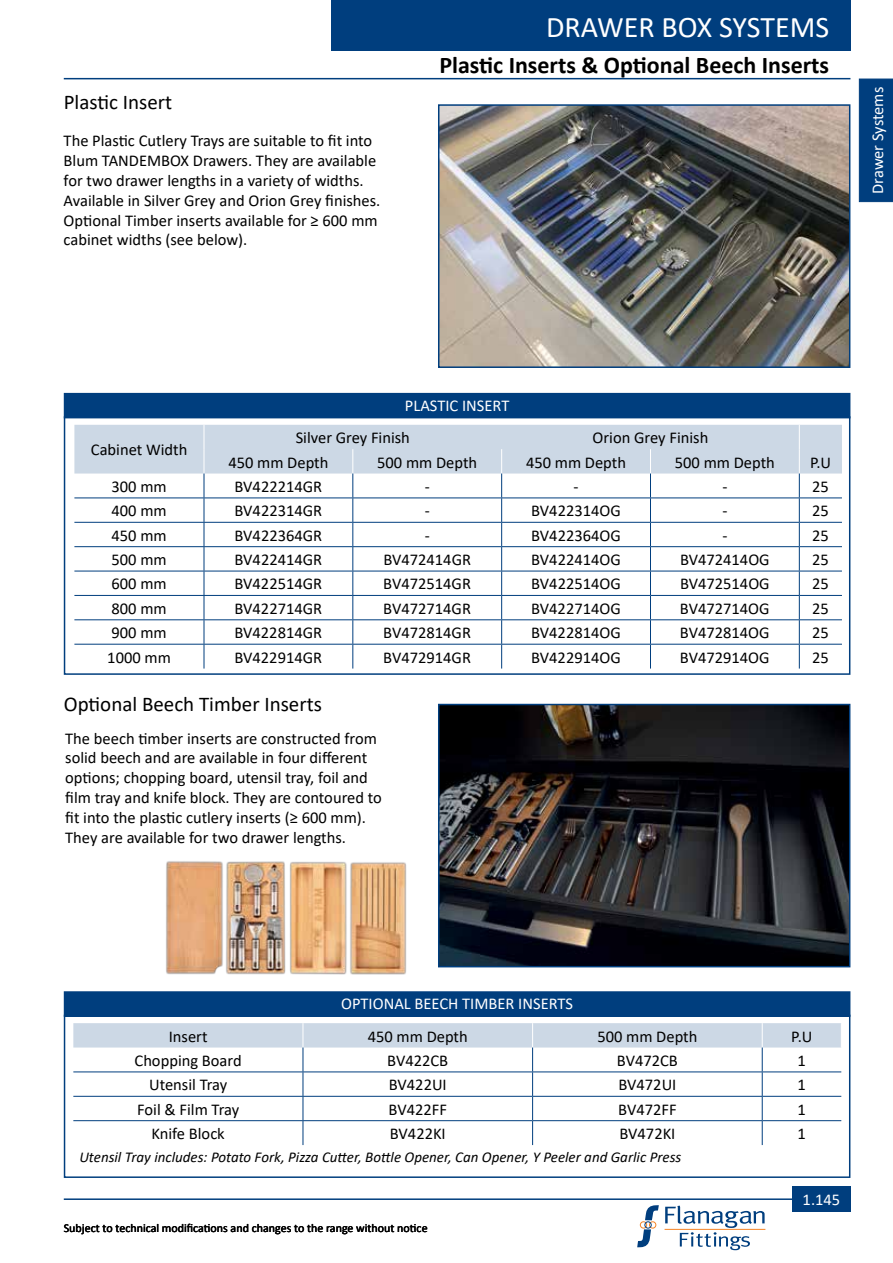
<style>
.page{position:relative;width:893px;height:1263px;background:#fff}
.page>*{position:absolute;margin:0;border:0;box-sizing:border-box;transform-origin:0 0}
.t1{font:30px "Calibri";letter-spacing:-.01em;color:#fff}
.t2{font:700 24px "Calibri";color:#000}
.t3{font:21px "Calibri";color:#000}
.t4{font:16.5px/19.8px "Calibri";color:#000}
.t5{font:16.5px "Calibri";color:#fff}
.t6{font:italic 15px "Calibri";color:#000}
.t7{font:12px "Calibri";color:#000}
</style>
<div class="page">
<div style="left:331px;top:0;width:519px;height:50px;background:#003e7e"></div>
<hr style="left:64px;top:78px;width:786px;height:1px;background:#003e7e">
<hr style="left:64px;top:1198px;width:786px;height:2px;background:#003e7e">
<svg style="left:637px;top:1205px;width:22px;height:42px"></svg>
<svg style="left:665px;top:1205px;width:100px;height:45px"></svg>
<hr style="left:665px;top:1229px;width:100px;height:1px;background:#f58426">
<div style="left:859px;top:79px;width:34px;height:123px;background:#003e7e"></div>
<div style="left:792px;top:1186px;width:58px;height:26px;background:#003e7e"></div>
<div style="left:65px;top:992px;width:785px;height:24px;background:#003e7e"></div>
<div style="left:64px;top:991px;width:786px;height:26px;border:2px solid #003e7e"></div>
<div style="left:64px;top:1015px;width:786px;height:163px;border:2px solid #003e7e"></div>
<svg style="left:73px;top:1023px;width:769px;height:122px"></svg>
<div style="left:65px;top:394px;width:785px;height:24px;background:#003e7e"></div>
<div style="left:64px;top:393px;width:786px;height:25px;border:2px solid #003e7e"></div>
<div style="left:64px;top:416px;width:786px;height:259px;border:2px solid #003e7e"></div>
<svg style="left:74px;top:425px;width:768px;height:243px"></svg>
<img style="left:441px;top:107px;width:406px;height:258px">
<div style="left:438px;top:104px;width:412px;height:264px;border:2px solid #003e7e"></div>
<img style="left:166px;top:861px;width:241px;height:114px">
<img style="left:441px;top:707px;width:406px;height:257px">
<div style="left:438px;top:704px;width:412px;height:263px;border:2px solid #003e7e"></div>
<p class="t3" style="left:64px;top:88px;width:110px">Plastic Insert</p>
<p class="t4" style="left:64px;top:131px;width:318px">The Plastic Cutlery Trays are suitable to fit into Blum TANDEMBOX Drawers. They are available for two drawer lengths in a variety of widths.<br>Available in Silver Grey and Orion Grey finishes.<br>Optional Timber inserts available for ≥ 600 mm cabinet widths (see below).</p>
<h1 class="t1" style="left:616px;top:7px;width:235px">Faber cooker hoods</h1>
<h1 class="t1" style="left:546px;top:7px;width:285px">DRAWER BOX SYSTEMS</h1>
<h2 class="t2" style="left:439px;top:48px;width:391px">Plastic Inserts &amp; Optional Beech Inserts</h2>
<p class="t5" style="left:866px;top:194px;width:108px;rotate:-90deg">Drawer Systems</p>
<p class="t4" style="left:91px;top:440px;width:98px">Cabinet Width</p>
<p class="t5" style="left:405px;top:394px;width:106px">PLASTIC INSERT</p>
<p class="t4" style="left:296px;top:427px;width:116px">Silver Grey Finish</p>
<p class="t4" style="left:593px;top:427px;width:117px">Orion Grey Finish</p>
<p class="t4" style="left:228px;top:452px;width:102px">450 mm Depth</p>
<p class="t4" style="left:377px;top:452px;width:102px">500 mm Depth</p>
<p class="t4" style="left:526px;top:452px;width:102px">450 mm Depth</p>
<p class="t4" style="left:675px;top:452px;width:102px">500 mm Depth</p>
<p class="t4" style="left:810px;top:452px;width:23px">P.U</p>
<p class="t4" style="left:112px;top:476px;width:57px">300 mm</p>
<p class="t4" style="left:235px;top:476px;width:89px">BV422214GR</p>
<p class="t4" style="left:425px;top:476px;width:7px">-</p>
<p class="t4" style="left:573px;top:476px;width:7px">-</p>
<p class="t4" style="left:722px;top:476px;width:7px">-</p>
<p class="t4" style="left:812px;top:476px;width:18px">25</p>
<p class="t4" style="left:112px;top:500px;width:57px">400 mm</p>
<p class="t4" style="left:234px;top:500px;width:89px">BV422314GR</p>
<p class="t4" style="left:425px;top:500px;width:7px">-</p>
<p class="t4" style="left:531px;top:500px;width:91px">BV422314OG</p>
<p class="t4" style="left:722px;top:500px;width:7px">-</p>
<p class="t4" style="left:812px;top:500px;width:18px">25</p>
<p class="t4" style="left:112px;top:525px;width:57px">450 mm</p>
<p class="t4" style="left:234px;top:525px;width:89px">BV422364GR</p>
<p class="t4" style="left:425px;top:525px;width:7px">-</p>
<p class="t4" style="left:531px;top:525px;width:91px">BV422364OG</p>
<p class="t4" style="left:722px;top:525px;width:7px">-</p>
<p class="t4" style="left:812px;top:525px;width:18px">25</p>
<p class="t4" style="left:112px;top:549px;width:57px">500 mm</p>
<p class="t4" style="left:234px;top:549px;width:89px">BV422414GR</p>
<p class="t4" style="left:383px;top:549px;width:89px">BV472414GR</p>
<p class="t4" style="left:531px;top:549px;width:91px">BV422414OG</p>
<p class="t4" style="left:680px;top:549px;width:91px">BV472414OG</p>
<p class="t4" style="left:812px;top:549px;width:18px">25</p>
<p class="t4" style="left:112px;top:574px;width:57px">600 mm</p>
<p class="t4" style="left:234px;top:574px;width:89px">BV422514GR</p>
<p class="t4" style="left:383px;top:574px;width:89px">BV472514GR</p>
<p class="t4" style="left:531px;top:574px;width:91px">BV422514OG</p>
<p class="t4" style="left:680px;top:574px;width:91px">BV472514OG</p>
<p class="t4" style="left:812px;top:574px;width:18px">25</p>
<p class="t4" style="left:112px;top:598px;width:57px">800 mm</p>
<p class="t4" style="left:234px;top:598px;width:89px">BV422714GR</p>
<p class="t4" style="left:383px;top:598px;width:89px">BV472714GR</p>
<p class="t4" style="left:531px;top:598px;width:91px">BV422714OG</p>
<p class="t4" style="left:680px;top:598px;width:91px">BV472714OG</p>
<p class="t4" style="left:812px;top:598px;width:18px">25</p>
<p class="t4" style="left:112px;top:622px;width:57px">900 mm</p>
<p class="t4" style="left:234px;top:622px;width:89px">BV422814GR</p>
<p class="t4" style="left:383px;top:622px;width:89px">BV472814GR</p>
<p class="t4" style="left:531px;top:622px;width:91px">BV422814OG</p>
<p class="t4" style="left:680px;top:622px;width:91px">BV472814OG</p>
<p class="t4" style="left:812px;top:622px;width:18px">25</p>
<p class="t4" style="left:107px;top:647px;width:65px">1000 mm</p>
<p class="t4" style="left:234px;top:647px;width:89px">BV422914GR</p>
<p class="t4" style="left:383px;top:647px;width:89px">BV472914GR</p>
<p class="t4" style="left:531px;top:647px;width:91px">BV422914OG</p>
<p class="t4" style="left:680px;top:647px;width:91px">BV472914OG</p>
<p class="t4" style="left:812px;top:647px;width:18px">25</p>
<p class="t3" style="left:64px;top:689px;width:260px">Optional Beech Timber Inserts</p>
<p class="t4" style="left:65px;top:728px;width:318px">The beech timber inserts are constructed from solid beech and are available in four different options; chopping board, utensil tray, foil and film tray and knife block. They are contoured to fit into the plastic cutlery inserts (≥ 600 mm).<br>They are available for two drawer lengths.</p>
<p class="t5" style="left:341px;top:992px;width:233px">OPTIONAL BEECH TIMBER INSERTS</p>
<p class="t4" style="left:169px;top:1026px;width:40px">Insert</p>
<p class="t4" style="left:368px;top:1026px;width:102px">450 mm Depth</p>
<p class="t4" style="left:597px;top:1026px;width:102px">500 mm Depth</p>
<p class="t4" style="left:791px;top:1026px;width:23px">P.U</p>
<p class="t4" style="left:135px;top:1050px;width:109px">Chopping Board</p>
<p class="t4" style="left:387px;top:1050px;width:62px">BV422CB</p>
<p class="t4" style="left:617px;top:1050px;width:62px">BV472CB</p>
<p class="t4" style="left:798px;top:1050px;width:10px">1</p>
<p class="t4" style="left:149px;top:1074px;width:80px">Utensil Tray</p>
<p class="t4" style="left:389px;top:1074px;width:59px">BV422UI</p>
<p class="t4" style="left:618px;top:1074px;width:59px">BV472UI</p>
<p class="t4" style="left:798px;top:1074px;width:10px">1</p>
<p class="t4" style="left:137px;top:1099px;width:103px">Foil &amp; Film Tray</p>
<p class="t4" style="left:389px;top:1099px;width:60px">BV422FF</p>
<p class="t4" style="left:618px;top:1099px;width:60px">BV472FF</p>
<p class="t4" style="left:798px;top:1099px;width:10px">1</p>
<p class="t4" style="left:152px;top:1123px;width:75px">Knife Block</p>
<p class="t4" style="left:390px;top:1123px;width:57px">BV422KI</p>
<p class="t4" style="left:619px;top:1123px;width:57px">BV472KI</p>
<p class="t4" style="left:798px;top:1123px;width:10px">1</p>
<p class="t6" style="left:79px;top:1147px;width:603px">Utensil Tray includes: Potato Fork, Pizza Cutter, Bottle Opener, Can Opener, Y Peeler and Garlic Press</p>
<p class="t7" style="left:64px;top:1220px;width:365px">Subject to technical modifications and changes to the range without notice</p>
<p class="t5" style="left:803px;top:1188px;width:39px">1.145</p>
</div>
